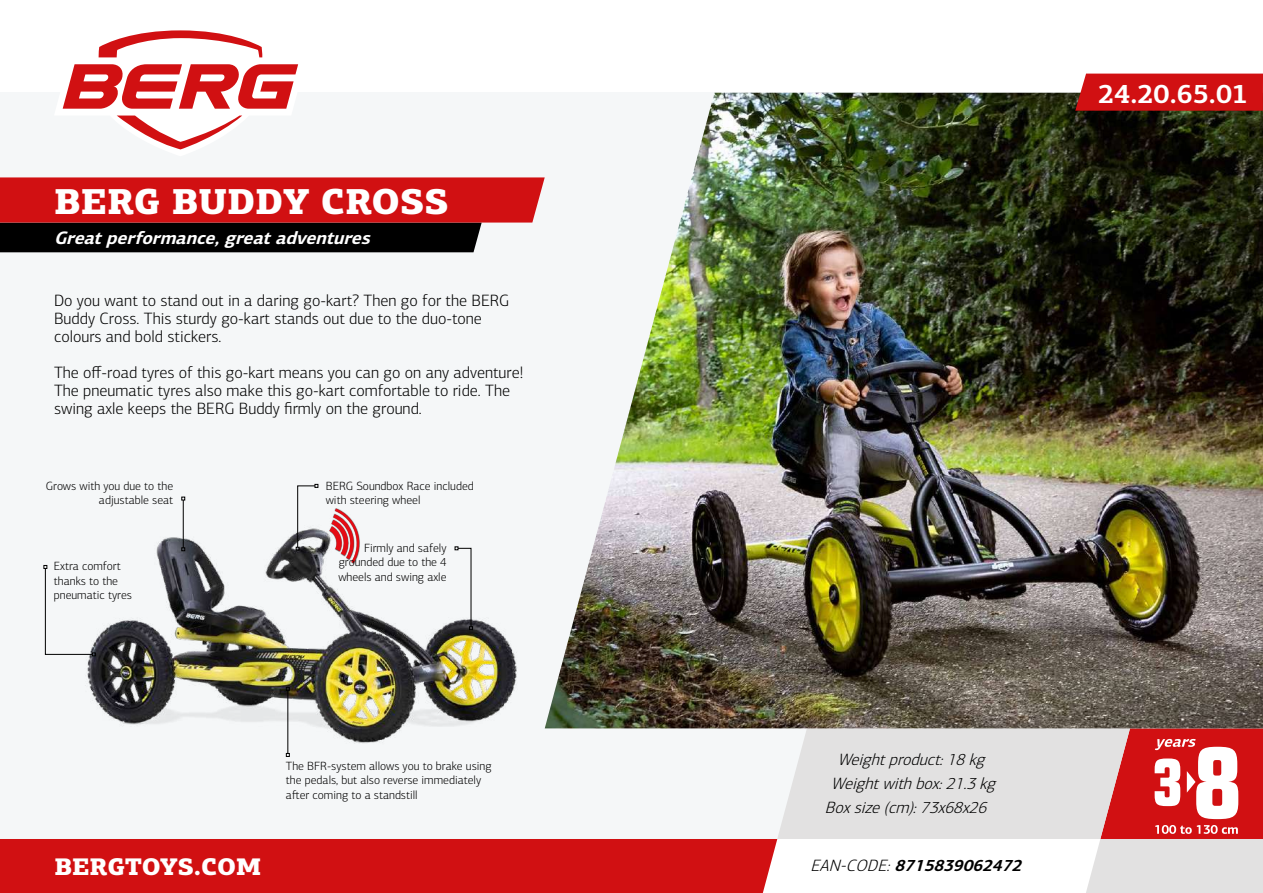
<style>
.page{position:relative;width:1263px;height:893px;background:#fff}
.page>*{position:absolute;margin:0;border:0;box-sizing:border-box;transform-origin:0 0}
.t1{font:900 36px "PF Centro Slab Pro";color:#fff}
.t2{font:700 27px "PF Centro Slab Pro";color:#fff}
.t3{font:900 24px "PF Centro Slab Pro";color:#fff}
.t4{font:italic 700 18px "PF Centro Sans Pro";color:#fff}
.t5{font:300 16.5px/18px "PF Centro Sans Pro";color:#000}
.t6{font:italic 300 16.5px/24px "PF Centro Sans Pro";color:#000;text-align:center}
.t7{font:italic 700 16.5px "PF Centro Sans Pro";color:#000}
.t8{font:300 12px/14.4px "PF Centro Sans Pro";color:#000}
.s1{font-weight:300}
</style>
<div class="page">
<div style="left:0;top:92px;width:1263px;height:747px;background:#f5f7f8"></div>
<svg style="left:0;top:177px;width:545px;height:75px;background:#8b1819"></svg>
<svg style="left:62px;top:30px;width:237px;height:120px"></svg>
<img style="left:545px;top:93px;width:718px;height:635px">
<div style="left:1075px;top:74px;width:188px;height:37px;background:#d11012"></div>
<img style="left:87px;top:509px;width:430px;height:219px">
<div style="left:329px;top:508px;width:32px;height:56px;background:#f5f7f8"></div>
<svg style="left:324px;top:508px;width:36px;height:58px"></svg>
<hr style="left:183px;top:500px;width:1px;height:48px;background:#000">
<svg style="left:181px;top:547px;width:4px;height:4px"></svg>
<svg style="left:455px;top:546px;width:18px;height:84px"></svg>
<hr style="left:287px;top:690px;width:1px;height:63px;background:#000">
<svg style="left:286px;top:687px;width:4px;height:4px"></svg>
<svg style="left:0;top:728px;width:1263px;height:165px"></svg>
<svg style="left:44px;top:565px;width:52px;height:91px"></svg>
<svg style="left:296px;top:484px;width:22px;height:67px"></svg>
<h1 class="t1" style="left:54px;top:178px;width:396px">BERG BUDDY CROSS</h1>
<p class="t4" style="left:54px;top:226px;width:323px">Greatperformance,greatadventures</p>
<p class="t5" style="left:54px;top:292px;width:457px">Do you want to stand out in a daring go-kart? Then go for the BERG<br>Buddy Cross. This sturdy go-kart stands out due to the duo-tone colours and bold stickers.</p>
<p class="t5" style="left:54px;top:364px;width:471px">The off-road tyres of this go-kart means you can go on any adventure!<br>The pneumatic tyres also make this go-kart comfortable to ride. The swing axle keeps the BERG Buddy firmly on the ground.</p>
<p class="t8" style="left:46px;top:479px;width:129px;text-align:right">Grows with you due to the adjustable seat</p>
<p class="t8" style="left:54px;top:559px;width:80px">Extra comfort thanks to the pneumatic tyres</p>
<p class="t8" style="left:326px;top:479px;width:150px">BERG Soundbox Race included with steering wheel</p>
<p class="t8" style="left:338px;top:541px;width:110px;text-align:justify;text-indent:26px">Firmly and safely grounded due to the 4 wheels and swing axle</p>
<h3 class="t3" style="left:55px;top:850px;width:208px">BERGTOYS.COM</h3>
<p class="t8" style="left:286px;top:759px;width:207px">The BFR-system allows you to brake using the pedals, but also reverse immediately after coming to a standstill</p>
<p class="t6" style="left:825px;top:748px;width:177px">Weightproduct:18kg<br>Weightwithbox:21.3kg<br>Boxsize(cm):73x68x26</p>
<p class="t7" style="left:810px;top:854px;width:218px"><span class="s1">EAN-CODE:</span>8715839062472</p>
<h2 class="t2" style="left:1098px;top:76px;width:152px">24.20.65.01</h2>
</div>
